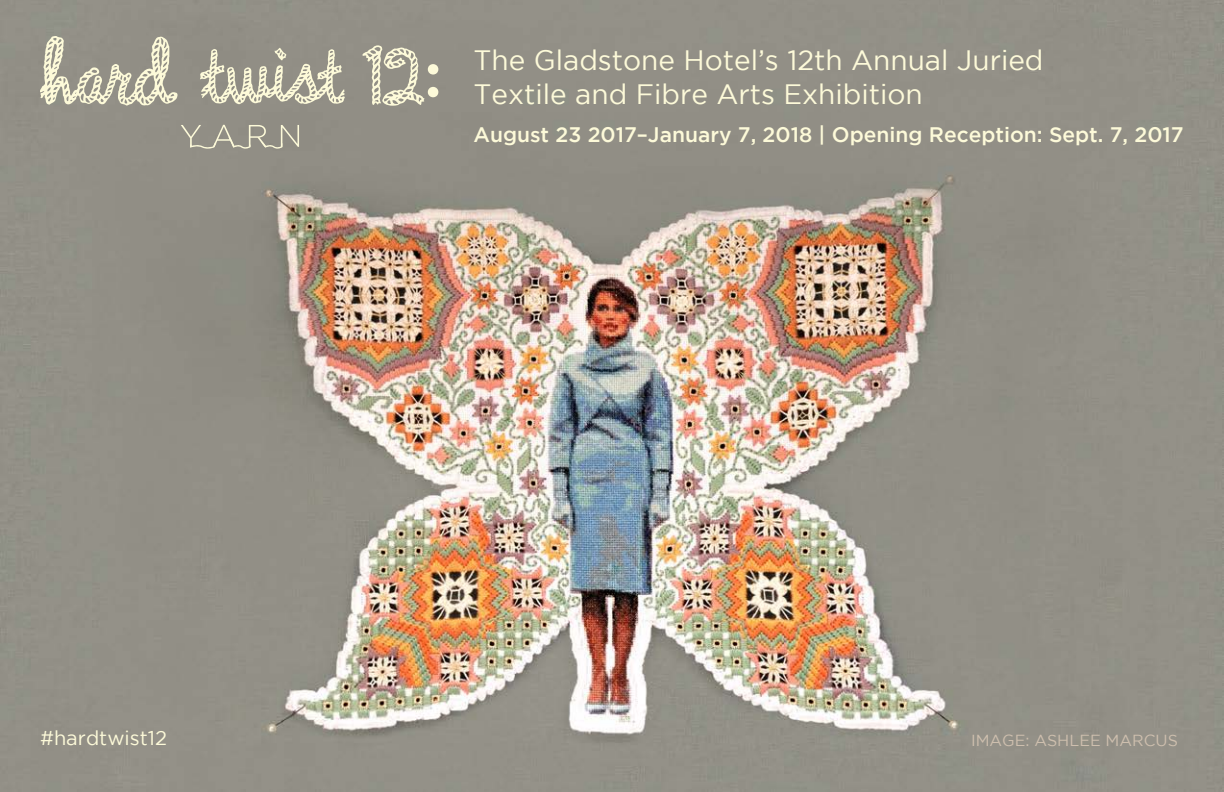
<style>
.page{position:relative;width:1224px;height:792px;background:#fff}
.page>*{position:absolute;margin:0;border:0;box-sizing:border-box;transform-origin:0 0}
.t1{font:28px/33.6px "Gotham";color:#fdfad9}
.t2{font:500 21px "Gotham";color:#fdfad9}
.t3{font:20px "Gotham";color:#fdfad9}
.t4{font:16px "Gotham";color:#cebfae}
</style>
<div class="page">
<img style="left:0;top:0;width:1224px;height:792px">
<svg style="left:40px;top:36px;width:140px;height:70px"></svg>
<svg style="left:200px;top:48px;width:145px;height:56px"></svg>
<svg style="left:362px;top:45px;width:76px;height:61px"></svg>
<svg style="left:181px;top:125px;width:118px;height:24px"></svg>
<p class="t3" style="left:40px;top:727px;width:129px">#hardtwist12</p>
<p class="t1" style="left:473px;top:43px;width:572px">The Gladstone Hotel’s 12th Annual Juried<br>Textile and Fibre Arts Exhibition</p>
<p class="t2" style="left:473px;top:122px;width:712px">August 23 2017–January 7, 2018 | Opening Reception: Sept. 7, 2017</p>
<p class="t4" style="left:971px;top:732px;width:208px">IMAGE: ASHLEE MARCUS</p>
</div>
